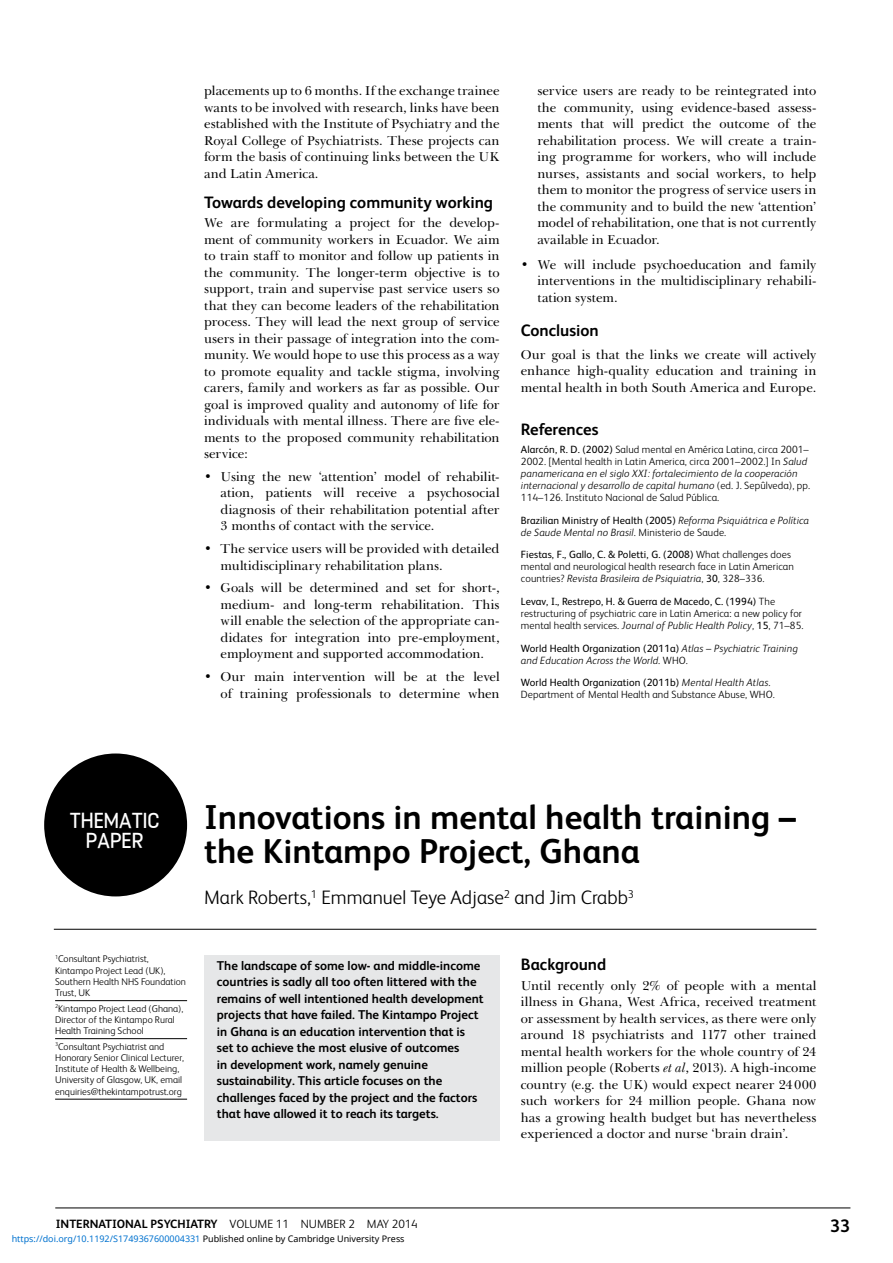
<style>
.page{position:relative;width:893px;height:1263px;background:#fff}
.page>*{position:absolute;margin:0;border:0;box-sizing:border-box;transform-origin:0 0}
.t1{font:700 34.5px/34.5px "FS Albert";color:#000}
.t2{font:24.3px/19.5px "FS Dillonv 1.01";color:#fff;text-align:center}
.t3{font:300 19.5px "FS Albert";color:#000}
.t4{font:700 18px "FS Albert";color:#000}
.t5{font:700 16.5px "FS Albert";color:#000}
.t6{font:13.2px/16.5px "Baskerville BT";color:#000;text-align:justify}
.t7{font:700 12.75px/16.5px "FS Albert";color:#000}
.t8{font:700 12px "FS Albert";color:#000}
.t9{font:300 10.5px/12px "FS Albert";letter-spacing:.01em;color:#000}
.t10{font:italic 300 10.5px/12px "FS Albert";letter-spacing:.01em;color:#000}
.t11{font:300 9.75px/11.2px "FS Albert";color:#000}
.t12{font:9px "Noto Sans";color:#0172cf}
.s1{font-weight:400}
.s2{font-style:italic}
.s3{font-weight:400;font-style:normal}
.s4{font-style:normal}
.s5{font-weight:300}
.s6{color:#000}
</style>
<div class="page">
<hr style="left:55px;top:1208px;width:795px;height:1px;background:#000">
<div style="left:204px;top:954px;width:296px;height:186px;background:#e6e7e8"></div>
<div style="left:44px;top:753px;width:143px;height:143px;background:#000;border-radius:50%"></div>
<hr style="left:54px;top:929px;width:762px;height:1px;background:#000">
<hr style="left:55px;top:1000px;width:132px;height:1px;background:#000">
<hr style="left:55px;top:1038px;width:132px;height:1px;background:#000">
<hr style="left:55px;top:1099px;width:132px;height:1px;background:#000">
<p class="t6" style="left:204px;top:83px;width:297px">placements up to 6 months. If the exchange trainee wants to be involved with research, links have been established with the Institute of Psychiatry and the Royal College of Psychiatrists. These projects can form the basis of continuing links between the UK and Latin America.</p>
<p class="t5" style="left:204px;top:191px;width:291px">Towards developing community working</p>
<p class="t6" style="left:204px;top:215px;width:297px">We are formulating a project for the develop&shy;ment of community workers in Ecuador. We aim to train staff to monitor and follow up patients in the community. The longer-term objective is to support, train and supervise past service users so that they can become leaders of the rehabilitation process. They will lead the next group of service users in their passage of integration into the com&shy;munity. We would hope to use this process as a way to promote equality and tackle stigma, involving carers, family and workers as far as possible. Our goal is improved quality and autonomy of life for individuals with mental illness. There are five ele&shy;ments to the proposed community rehabilitation service:</p>
<p class="t6" style="left:221px;top:468px;width:281px;text-indent:-16px">• Using the new ‘attention’ model of rehabilit&shy;ation, patients will receive a psychosocial diagnosis of their rehabilitation potential after 3 months of contact with the service.</p>
<p class="t6" style="left:221px;top:540px;width:281px;text-indent:-16px">• The service users will be provided with detailed multidisciplinary rehabilitation plans.</p>
<p class="t6" style="left:221px;top:580px;width:281px;text-indent:-16px">• Goals will be determined and set for short-, medium- and long-term rehabilitation. This will enable the selection of the appropriate can&shy;didates for integration into pre-employment, employment and supported accommodation.</p>
<p class="t6" style="left:204px;top:668px;width:297px;text-align:right">• Our main intervention will be at the level of training professionals to determine when</p>
<p class="t6" style="left:537px;top:83px;width:281px">service users are ready to be reintegrated into the community, using evidence-based assess&shy;ments that will predict the outcome of the rehabilitation process. We will create a train&shy;ing programme for workers, who will include nurses, assistants and social workers, to help them to monitor the progress of service users in the community and to build the new ‘attention’ model of rehabilitation, one that is not currently available in Ecuador.</p>
<p class="t6" style="left:537px;top:256px;width:281px;text-indent:-16px">• We will include psychoeducation and family interventions in the multidisciplinary rehabili&shy;tation system.</p>
<p class="t5" style="left:521px;top:319px;width:79px">Conclusion</p>
<p class="t6" style="left:521px;top:346px;width:297px">Our goal is that the links we create will actively enhance high-quality education and training in mental health in both South America and Europe.</p>
<p class="t5" style="left:521px;top:418px;width:79px">References</p>
<p class="t9" style="left:521px;top:443px;width:291px"><span class="s1">Alarcón, R. D. (2002)</span> Salud mental en América Latina, circa 2001– 2002. [Mental health in Latin America, circa 2001–2002.] In <span class="s2">Salud panamericana en el siglo XXI: fortalecimiento de la cooperación internacional y desarrollo de capital humano</span> (ed. J. Sepûlveda), pp.<br>114–126. Instituto Nacional de Salud Pública.</p>
<p class="t10" style="left:521px;top:513px;width:290px"><span class="s3">Brazilian Ministry of Health (2005)</span> Reforma Psiquiátrica e Política de Saude Mental no Brasil<span class="s4">. Ministerio de Saude.</span></p>
<p class="t9" style="left:521px;top:548px;width:275px"><span class="s1">Fiestas, F., Gallo, C. &amp; Poletti, G. (2008)</span> What challenges does mental and neurological health research face in Latin American countries? <span class="s2">Revista Brasileira de Psiquiatria</span>, <span class="s1">30</span>, 328–336.</p>
<p class="t9" style="left:521px;top:595px;width:284px"><span class="s1">Levav, I., Restrepo, H. &amp; Guerra de Macedo, C. (1994)</span> The restructuring of psychiatric care in Latin America: a new policy for mental health services. <span class="s2">Journal of Public Health Policy</span>, <span class="s1">15</span>, 71–85.</p>
<p class="t10" style="left:521px;top:641px;width:278px"><span class="s3">World Health Organization (2011a)</span> Atlas – Psychiatric Training and Education Across the World<span class="s4">. WHO.</span></p>
<p class="t9" style="left:521px;top:676px;width:255px"><span class="s1">World Health Organization (2011b)</span> <span class="s2">Mental Health Atlas</span>.<br>Department of Mental Health and Substance Abuse, WHO.</p>
<h2 class="t2" style="left:70px;top:809px;width:91px">THEMATIC<br>PAPER</h2>
<h1 class="t1" style="left:204px;top:798px;width:593px">Innovations in mental health training – the Kintampo Project, Ghana</h1>
<h3 class="t3" style="left:204px;top:884px;width:431px">Mark Roberts,<sup>1</sup> Emmanuel Teye Adjase<sup>2</sup> and Jim Crabb<sup>3</sup></h3>
<p class="t11" style="left:55px;top:953px;width:132px"><sup>1</sup>Consultant Psychiatrist,<br>Kintampo Project Lead (UK),<br>Southern Health NHS Foundation<br>Trust, UK</p>
<p class="t11" style="left:55px;top:1002px;width:130px"><sup>2</sup>Kintampo Project Lead (Ghana),<br>Director of the Kintampo Rural<br>Health Training School</p>
<p class="t11" style="left:55px;top:1040px;width:131px"><sup>3</sup>Consultant Psychiatrist and Honorary Senior Clinical Lecturer, Institute of Health &amp; Wellbeing, University of Glasgow, UK, email enquiries@thekintampotrust.org</p>
<p class="t7" style="left:217px;top:957px;width:268px">The landscape of some low- and middle-income countries is sadly all too often littered with the remains of well intentioned health development projects that have failed. The Kintampo Project in Ghana is an education intervention that is set to achieve the most elusive of outcomes<br>in development work, namely genuine sustainability. This article focuses on the challenges faced by the project and the factors that have allowed it to reach its targets.</p>
<p class="t5" style="left:521px;top:953px;width:87px">Background</p>
<p class="t6" style="left:521px;top:977px;width:297px">Until recently only 2% of people with a mental illness in Ghana, West Africa, received treatment or assessment by health services, as there were only around 18 psychiatrists and 1177 other trained mental health workers for the whole country of 24 million people (Roberts <span class="s2">et al</span>, 2013). A high-income country (e.g. the UK) would expect nearer 24000 such workers for 24 million people. Ghana now has a growing health budget but has nevertheless experienced a doctor and nurse ‘brain drain’.</p>
<p class="t8" style="left:56px;top:1215px;width:364px">International Psychiatry <span class="s5">Volume 11 Number 2 MAY 2014</span></p>
<h3 class="t4" style="left:830px;top:1214px;width:22px">33</h3>
<p class="t12" style="left:12px;top:1232px;width:394px">https://doi.org/10.1192/S1749367600004331 <span class="s6">Published online by Cambridge University Press</span></p>
</div>
